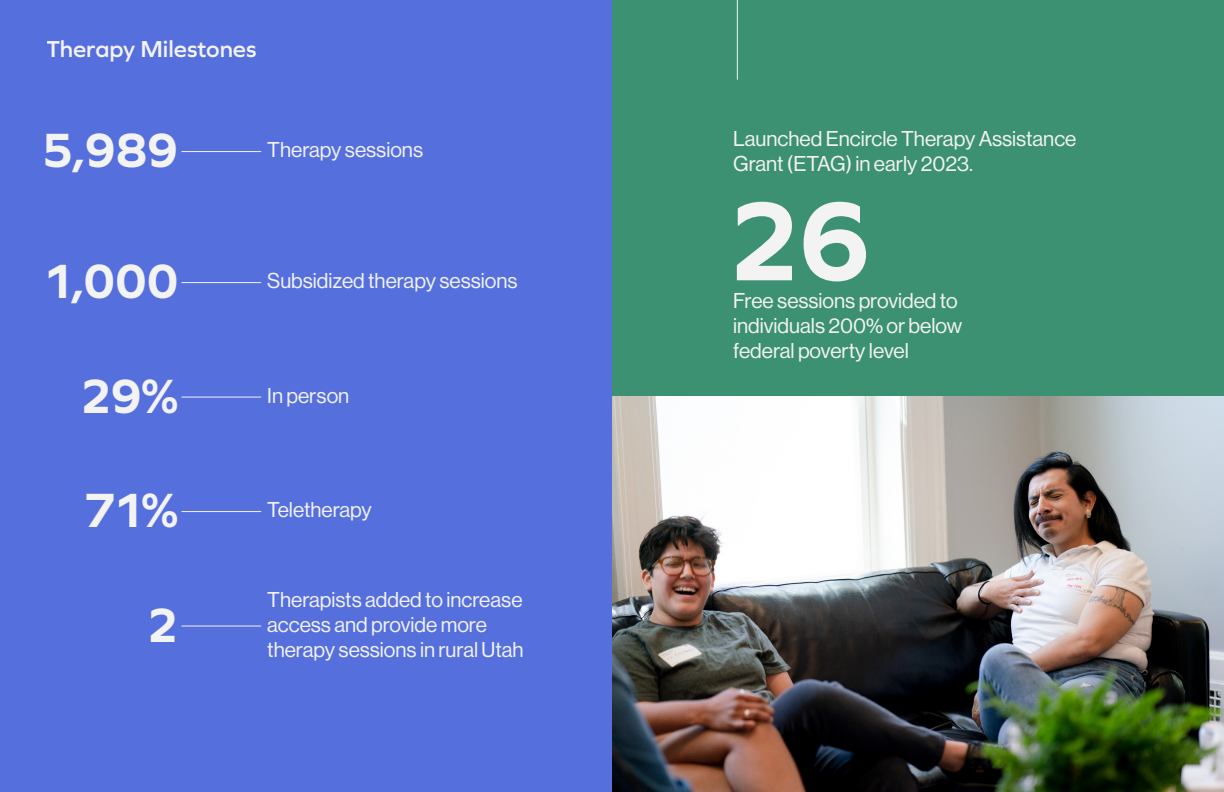
<style>
.page{position:relative;width:1224px;height:792px;background:#fff}
.page>*{position:absolute;margin:0;border:0;box-sizing:border-box;transform-origin:0 0}
.t1{font:700 50px "Graphie";letter-spacing:-.03em;color:#f3f3f4}
.t2{font:600 24px "Graphie";letter-spacing:-.005em;color:#f3f3f4}
.t3{font:21px/25.2px "N Haas Grotesk DS Pro 55 Rg";color:#f3f3f4}
</style>
<div class="page">
<div style="left:0;top:0;width:612px;height:792px;background:#556fdd"></div>
<hr style="left:182px;top:151px;width:79px;height:1px;background:#f3f3f4">
<hr style="left:182px;top:282px;width:79px;height:1px;background:#f3f3f4">
<hr style="left:182px;top:397px;width:79px;height:1px;background:#f3f3f4">
<hr style="left:182px;top:511px;width:79px;height:1px;background:#f3f3f4">
<hr style="left:182px;top:626px;width:79px;height:1px;background:#f3f3f4">
<div style="left:612px;top:0;width:612px;height:396px;background:#3c9172"></div>
<img style="left:612px;top:396px;width:612px;height:396px">
<svg style="left:737px;top:202px;width:129px;height:79px"></svg>
<hr style="left:737px;top:0;width:1px;height:80px;background:#f3f3f4">
<p class="t2" style="left:46px;top:35px;width:212px">Therapy Milestones</p>
<h1 class="t1" style="left:41px;top:121px;width:139px">5,989</h1>
<p class="t3" style="left:267px;top:138px;width:157px">Therapy sessions</p>
<h1 class="t1" style="left:42px;top:252px;width:139px">1,000</h1>
<h1 class="t1" style="left:80px;top:366px;width:101px">29%</h1>
<h1 class="t1" style="left:84px;top:481px;width:97px">71%</h1>
<h1 class="t1" style="left:146px;top:595px;width:34px">2</h1>
<p class="t3" style="left:267px;top:269px;width:252px">Subsidized therapy sessions</p>
<p class="t3" style="left:267px;top:383px;width:84px">In person</p>
<p class="t3" style="left:267px;top:498px;width:106px">Teletherapy</p>
<p class="t3" style="left:267px;top:587px;width:258px">Therapists added to increase access and provide more therapy sessions in rural Utah</p>
<p class="t3" style="left:733px;top:126px;width:345px">Launched Encircle Therapy Assistance<br>Grant (ETAG) in early 2023.</p>
<p class="t3" style="left:733px;top:288px;width:231px">Free sessions provided to individuals 200% or below federal poverty level</p>
</div>
